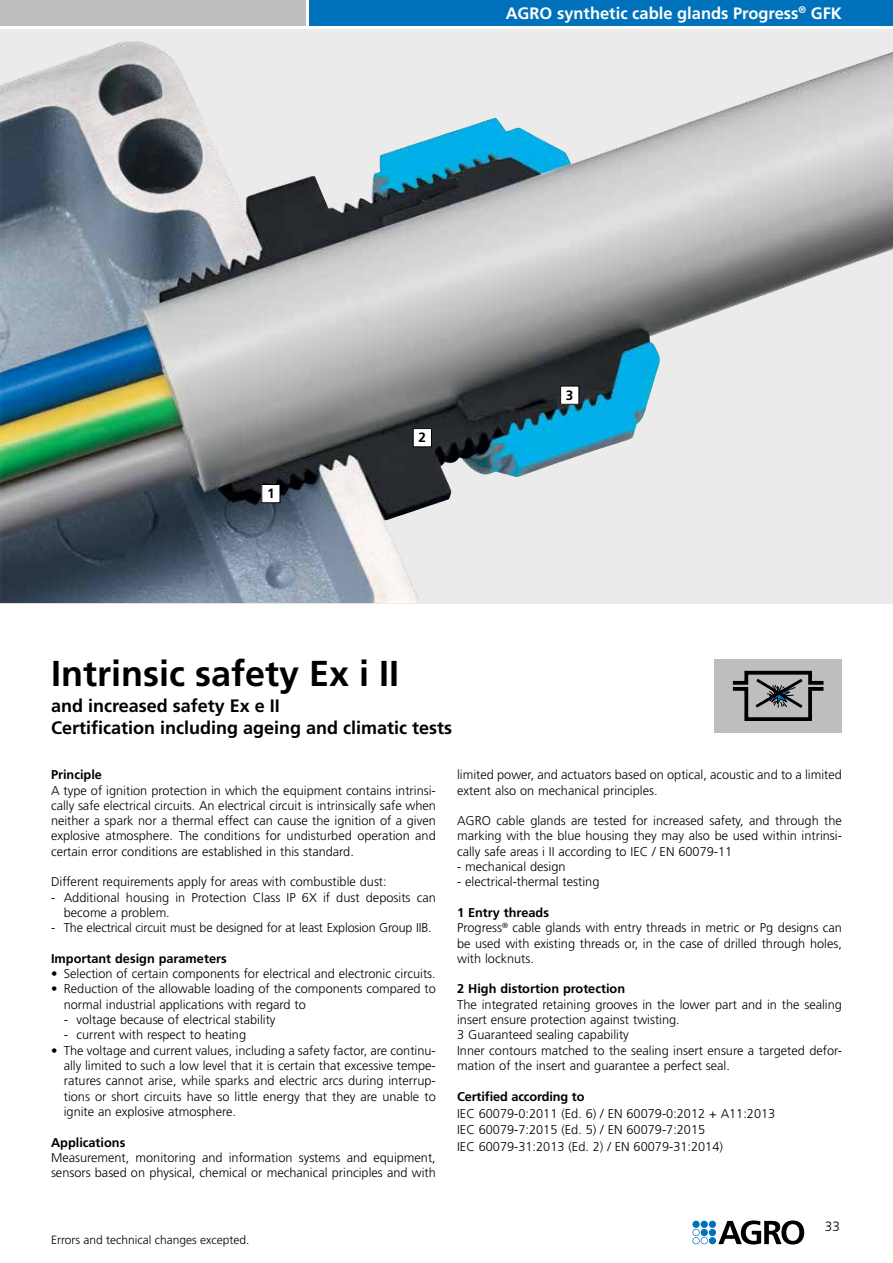
<style>
.page{position:relative;width:893px;height:1263px;background:#fff}
.page>*{position:absolute;margin:0;border:0;box-sizing:border-box;transform-origin:0 0}
.t1{font:700 36px "Frutiger LT Std";color:#000}
.t2{font:700 18px/21.6px "Frutiger LT Std";color:#000}
.t3{font:700 16.5px "Frutiger LT Std";color:#fff}
.t4{font:700 13.5px "Frutiger LT Std";color:#000}
.t5{font:300 13.5px "Frutiger LT Std";color:#000}
.t6{font:300 12.75px/15.3px "Frutiger LT Std";color:#000}
.t7{font:700 12.75px "Frutiger LT Std";color:#000}
.t8{font:300 12px "Frutiger LT Std";color:#000}
.s1{font-weight:700}
</style>
<div class="page">
<div style="left:0;top:29px;width:893px;height:574px;background:#ebebec"></div>
<img style="left:0;top:41px;width:893px;height:562px">
<div style="left:413px;top:429px;width:18px;height:18px;background:#fff"></div>
<div style="left:413px;top:428px;width:19px;height:19px;border:1px solid #000"></div>
<div style="left:262px;top:484px;width:18px;height:19px;background:#fff"></div>
<div style="left:261px;top:484px;width:19px;height:19px;border:1px solid #000"></div>
<div style="left:561px;top:386px;width:18px;height:18px;background:#fff"></div>
<div style="left:560px;top:386px;width:19px;height:19px;border:1px solid #000"></div>
<div style="left:0;top:0;width:306px;height:26px;background:#bcbec0"></div>
<div style="left:310px;top:0;width:583px;height:26px;background:#0072bc"></div>
<div style="left:709px;top:1229px;width:7px;height:7px;background:#0072bc;border-radius:50%"></div>
<div style="left:701px;top:1221px;width:7px;height:7px;background:#0072bc;border-radius:50%"></div>
<div style="left:709px;top:1221px;width:7px;height:7px;background:#0072bc;border-radius:50%"></div>
<div style="left:692px;top:1221px;width:8px;height:7px;background:#0072bc;border-radius:50%"></div>
<div style="left:709px;top:1237px;width:7px;height:7px;background:#0072bc;border-radius:50%"></div>
<svg style="left:692px;top:1229px;width:16px;height:15px"></svg>
<svg style="left:718px;top:1220px;width:86px;height:24px"></svg>
<div style="left:714px;top:659px;width:128px;height:73px;background:#bcbec0"></div>
<svg style="left:732px;top:670px;width:92px;height:50px"></svg>
<p class="t3" style="left:506px;top:4px;width:338px">AGRO synthetic cable glands Progress<sup>®</sup> GFK</p>
<p class="t4" style="left:267px;top:486px;width:9px">1</p>
<p class="t4" style="left:419px;top:430px;width:9px">2</p>
<p class="t4" style="left:566px;top:387px;width:9px">3</p>
<h1 class="t1" style="left:51px;top:652px;width:350px">Intrinsic safety Ex i II</h1>
<h2 class="t2" style="left:51px;top:695px;width:403px">and increased safety Ex e II<br>Certification including ageing and climatic tests</h2>
<p class="t7" style="left:51px;top:767px;width:53px">Principle</p>
<p class="t6" style="left:51px;top:783px;width:386px;text-align:justify">A type of ignition protection in which the equipment contains intrinsi&shy;cally safe electrical circuits. An electrical circuit is intrinsically safe when neither a spark nor a thermal effect can cause the ignition of a given explosive atmosphere. The conditions for undisturbed operation and certain error conditions are established in this standard.</p>
<p class="t6" style="left:51px;top:874px;width:337px">Different requirements apply for areas with combustible dust:</p>
<p class="t6" style="left:64px;top:890px;width:374px;text-indent:-13px">- Additional housing in Protection Class IP 6X if dust deposits can become a problem.</p>
<p class="t6" style="left:51px;top:920px;width:382px">- The electrical circuit must be designed for at least Explosion Group IIB.</p>
<p class="t7" style="left:51px;top:951px;width:177px">Important design parameters</p>
<p class="t6" style="left:51px;top:966px;width:386px">• Selection of certain components for electrical and electronic circuits.</p>
<p class="t6" style="left:64px;top:982px;width:374px;text-indent:-13px">• Reduction of the allowable loading of the components compared to normal industrial applications with regard to</p>
<p class="t6" style="left:64px;top:1012px;width:213px">- voltage because of electrical stability</p>
<p class="t6" style="left:64px;top:1027px;width:184px">- current with respect to heating</p>
<p class="t6" style="left:64px;top:1043px;width:374px;text-align:justify;text-indent:-13px">• The voltage and current values, including a safety factor, are continu&shy;ally limited to such a low level that it is certain that excessive tempe&shy;ratures cannot arise, while sparks and electric arcs during interrup&shy;tions or short circuits have so little energy that they are unable to ignite an explosive atmosphere.</p>
<p class="t7" style="left:51px;top:1134px;width:76px">Applications</p>
<p class="t6" style="left:51px;top:1150px;width:386px">Measurement, monitoring and information systems and equipment, sensors based on physical, chemical or mechanical principles and with</p>
<p class="t6" style="left:457px;top:767px;width:386px">limited power, and actuators based on optical, acoustic and to a limited extent also on mechanical principles.</p>
<p class="t6" style="left:457px;top:813px;width:386px;text-align:justify">AGRO cable glands are tested for increased safety, and through the marking with the blue housing they may also be used within intrinsi&shy;cally safe areas i II according to IEC / EN 60079-11</p>
<p class="t6" style="left:457px;top:859px;width:110px">- mechanical design</p>
<p class="t6" style="left:457px;top:874px;width:144px">- electrical-thermal testing</p>
<p class="t6" style="left:457px;top:905px;width:386px"><span class="s1">1 Entry threads<br></span>Progress<sup>®</sup> cable glands with entry threads in metric or Pg designs can be used with existing threads or, in the case of drilled through holes, with locknuts.</p>
<p class="t7" style="left:457px;top:981px;width:170px">2 High distortion protection</p>
<p class="t6" style="left:457px;top:997px;width:386px">The integrated retaining grooves in the lower part and in the sealing insert ensure protection against twisting.<br>3 Guaranteed sealing capability<br>Inner contours matched to the sealing insert ensure a targeted defor&shy;mation of the insert and guarantee a perfect seal.</p>
<p class="t7" style="left:457px;top:1089px;width:129px">Certified according to</p>
<p class="t6" style="left:457px;top:1105px;width:320px;line-height:16.5px">IEC 60079-0:2011 (Ed. 6) / EN 60079-0:2012 + A11:2013<br>IEC 60079-7:2015 (Ed. 5) / EN 60079-7:2015<br>IEC 60079-31:2013 (Ed. 2) / EN 60079-31:2014)</p>
<p class="t8" style="left:51px;top:1233px;width:200px">Errors and technical changes excepted.</p>
<p class="t5" style="left:825px;top:1218px;width:17px">33</p>
</div>
